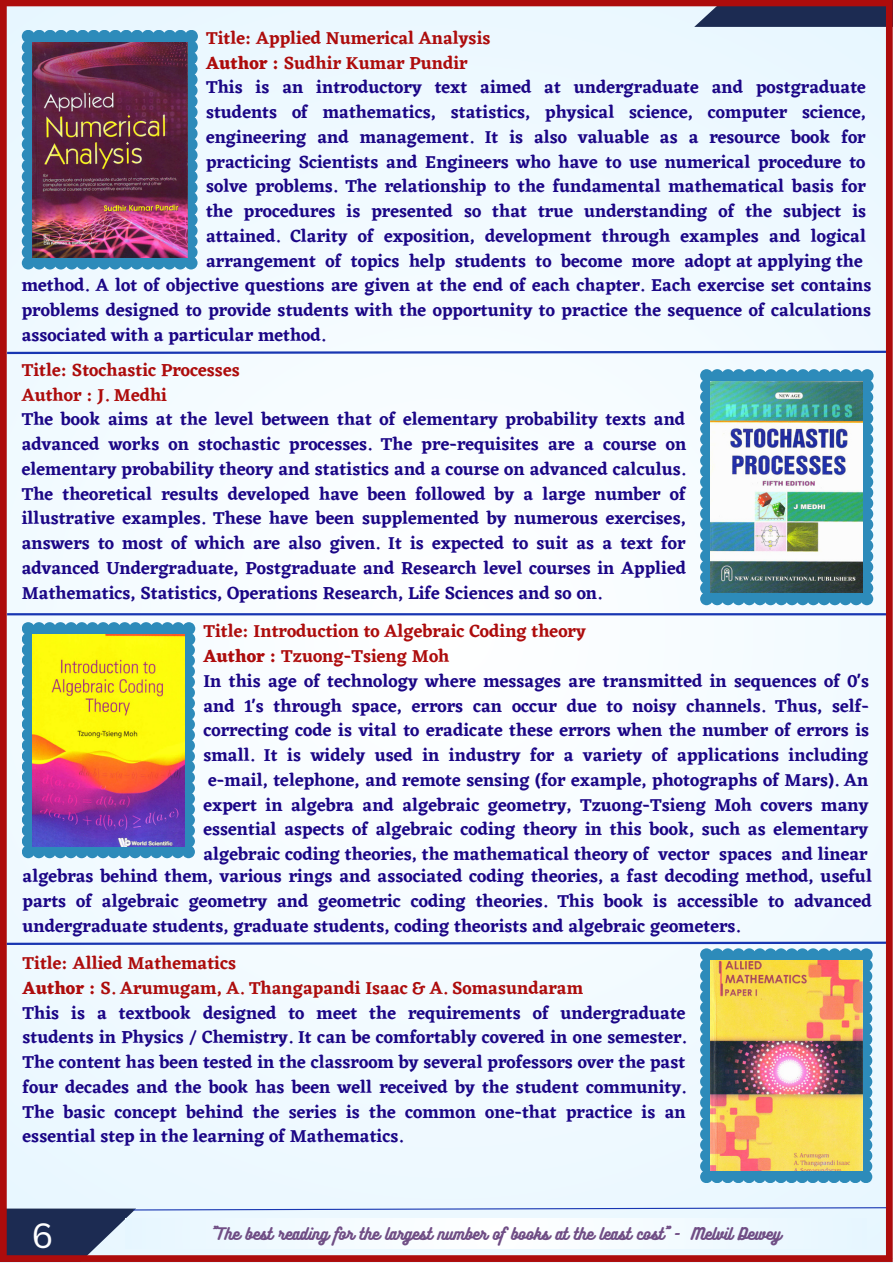
<style>
.page{position:relative;width:893px;height:1264px;background:#fff}
.page>*{position:absolute;margin:0;border:0;box-sizing:border-box;transform-origin:0 0}
.t1{font:34.05px "Canva Sans";color:#fff}
.t2{font:600 18px/24.8px "Eczar";color:#1b0686;text-align:justify}
.t3{font:600 18px "Eczar";color:#ad0c0c}
.t4{font:15px "Bukhari Script";color:#704e85}
.s1{font-weight:700}
</style>
<div class="page">
<div style="left:0;top:0;width:892px;height:1262px;background:#f3fbff"></div>
<div style="left:0;top:1208px;width:136px;height:54px;background:#1c2b52"></div>
<div style="left:694px;top:0;width:198px;height:27px;background:#1c2b52"></div>
<div style="left:126px;top:1218px;width:740px;height:30px;background:#f3fbff"></div>
<svg style="left:132px;top:1206px;width:753px;height:5px"></svg>
<svg style="left:22px;top:622px;width:173px;height:236px;background:#3c92bf"></svg>
<img style="left:32px;top:634px;width:153px;height:212px">
<svg style="left:700px;top:369px;width:173px;height:236px;background:#3f94be"></svg>
<img style="left:710px;top:381px;width:152px;height:212px">
<hr style="left:7px;top:613px;width:880px;height:2px;background:#1836b2">
<svg style="left:7px;top:941px;width:878px;height:242px"></svg>
<svg style="left:22px;top:30px;width:176px;height:239px;background:#3e8cb7"></svg>
<img style="left:33px;top:42px;width:154px;height:215px">
<svg style="left:7px;top:350px;width:878px;height:5px"></svg>
<div style="left:0;top:6px;width:7px;height:1249px;background:#ad0c0c"></div>
<div style="left:885px;top:6px;width:7px;height:1249px;background:#ad0c0c"></div>
<div style="left:0;top:0;width:892px;height:6px;background:#ad0c0c"></div>
<div style="left:0;top:1255px;width:892px;height:6px;background:#ad0c0c"></div>
<p class="t3" style="left:206px;top:27px;width:286px">Title: Applied Numerical Analysis</p>
<p class="t3" style="left:206px;top:52px;width:263px"><span class="s1">Author :</span> Sudhir Kumar Pundir</p>
<p class="t2" style="left:206px;top:75px;width:661px">This is an introductory text aimed at undergraduate and postgraduate students of mathematics, statistics, physical science, computer science, engineering and management. It is also valuable as a resource book for practicing Scientists and Engineers who have to use numerical procedure to solve problems. The relationship to the fundamental mathematical basis for the procedures is presented so that true understanding of the subject is attained. Clarity of exposition, development through examples and logical arrangement of topics help students to become more adopt at applying the</p>
<p class="t2" style="left:22px;top:273px;width:851px">method. A lot of objective questions are given at the end of each chapter. Each exercise set contains problems designed to provide students with the opportunity to practice the sequence of calculations associated with a particular method.</p>
<p class="t3" style="left:22px;top:359px;width:219px">Title: Stochastic Processes</p>
<p class="t3" style="left:22px;top:384px;width:147px">Author : J. Medhi</p>
<p class="t2" style="left:22px;top:407px;width:666px">The book aims at the level between that of elementary probability texts and advanced works on stochastic processes. The pre-requisites are a course on elementary probability theory and statistics and a course on advanced calculus.<br>The theoretical results developed have been followed by a large number of illustrative examples. These have been supplemented by numerous exercises, answers to most of which are also given. It is expected to suit as a text for advanced Undergraduate, Postgraduate and Research level courses in Applied Mathematics, Statistics, Operations Research, Life Sciences and so on.</p>
<p class="t3" style="left:203px;top:620px;width:384px">Title: Introduction to Algebraic Coding theory</p>
<p class="t3" style="left:203px;top:645px;width:247px"><span class="s1">Author :</span> Tzuong-Tsieng Moh</p>
<p class="t2" style="left:203px;top:668px;width:667px">In this age of technology where messages are transmitted in sequences of 0's and 1's through space, errors can occur due to noisy channels. Thus, self&shy;correcting code is vital to eradicate these errors when the number of errors is small. It is widely used in industry for a variety of applications including e-mail, telephone, and remote sensing (for example, photographs of Mars). An expert in algebra and algebraic geometry, Tzuong-Tsieng Moh covers many essential aspects of algebraic coding theory in this book, such as elementary algebraic coding theories, the mathematical theory of vector spaces and linear</p>
<p class="t2" style="left:23px;top:863px;width:850px">algebras behind them, various rings and associated coding theories, a fast decoding method, useful parts of algebraic geometry and geometric coding theories. This book is accessible to advanced undergraduate students, graduate students, coding theorists and algebraic geometers.</p>
<p class="t3" style="left:23px;top:952px;width:215px">Title: Allied Mathematics</p>
<p class="t3" style="left:23px;top:977px;width:562px"><span class="s1">Author :</span> S. Arumugam, A. Thangapandi Isaac &amp; A. Somasundaram</p>
<p class="t2" style="left:23px;top:1000px;width:665px">This is a textbook designed to meet the requirements of undergraduate students in Physics / Chemistry. It can be comfortably covered in one semester.<br>The content has been tested in the classroom by several professors over the past four decades and the book has been well received by the student community.<br>The basic concept behind the series is the common one-that practice is an essential step in the learning of Mathematics.</p>
<p class="t1" style="left:32px;top:1211px;width:23px">6</p>
<p class="t4" style="left:211px;top:1223px;width:571px">"The best reading for the largest number of books at the least cost" - Melvil Dewey</p>
</div>
